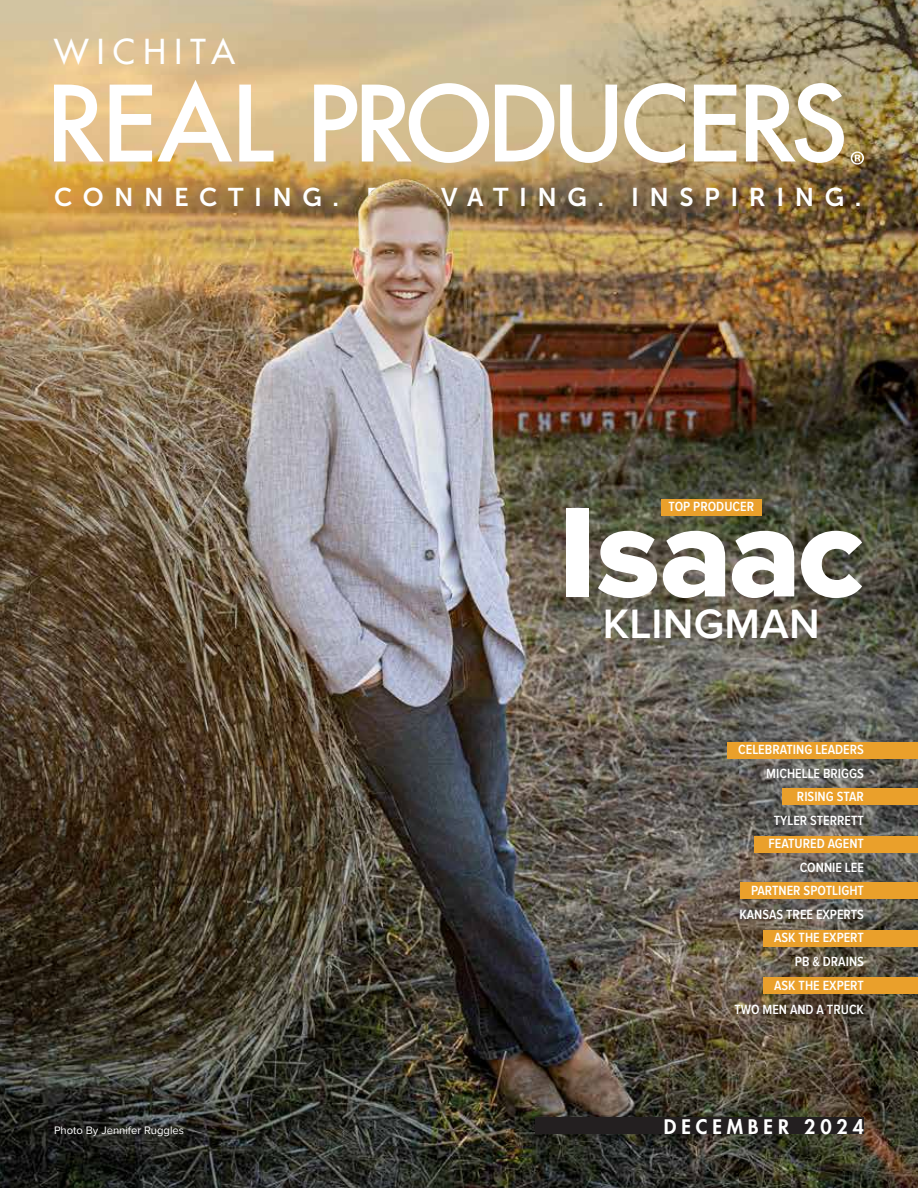
<style>
.page{position:relative;width:918px;height:1188px;background:#fff}
.page>*{position:absolute;margin:0;border:0;box-sizing:border-box;transform-origin:0 0}
.t1{font:132.6px "Proxima Nova Extrabld";letter-spacing:-.02em;color:#fff}
.t2{font:600 42.6px "Proxima Nova";letter-spacing:.005em;color:#fff}
.t3{font:500 33.45px "Futura Std";letter-spacing:.25em;color:#fff}
.t4{font:25.65px "Museo Sans 700";letter-spacing:.41em;color:#fff}
.t5{font:800 19.5px "Futura Std";letter-spacing:.25em;color:#fff}
.t6{font:600 13.8px/23.5px "Proxima Nova Cond";color:#fff;text-align:right}
.t7{font:11.25px "Proxima Nova";color:#fff}
</style>
<div class="page">
<img style="left:0;top:0;width:918px;height:1188px">
<svg style="left:54px;top:85px;width:50px;height:77px"></svg>
<svg style="left:110px;top:80px;width:122px;height:82px"></svg>
<svg style="left:239px;top:85px;width:35px;height:77px"></svg>
<svg style="left:314px;top:83px;width:175px;height:80px"></svg>
<svg style="left:495px;top:85px;width:59px;height:77px"></svg>
<svg style="left:560px;top:85px;width:57px;height:78px"></svg>
<svg style="left:624px;top:83px;width:61px;height:80px"></svg>
<svg style="left:694px;top:85px;width:42px;height:77px"></svg>
<svg style="left:746px;top:83px;width:98px;height:80px"></svg>
<svg style="left:851px;top:152px;width:13px;height:13px"></svg>
<div style="left:536px;top:1118px;width:328px;height:16px;background:#231f20"></div>
<div style="left:727px;top:742px;width:191px;height:16px;background:#eaa02b"></div>
<div style="left:782px;top:788px;width:136px;height:16px;background:#eaa02b"></div>
<div style="left:755px;top:836px;width:163px;height:16px;background:#eaa02b"></div>
<div style="left:741px;top:883px;width:177px;height:16px;background:#eaa02b"></div>
<div style="left:764px;top:930px;width:154px;height:16px;background:#eaa02b"></div>
<div style="left:764px;top:978px;width:154px;height:16px;background:#eaa02b"></div>
<div style="left:661px;top:499px;width:100px;height:16px;background:#eaa02b"></div>
<img style="left:337px;top:157px;width:147px;height:77px">
<h3 class="t3" style="left:54px;top:30px;width:183px">WICHITA</h3>
<h3 class="t4" style="left:54px;top:183px;width:809px">CONNECTING. ELEVATING. INSPIRING.</h3>
<p class="t6" style="left:669px;top:496px;width:87px">TOP PRODUCER</p>
<h1 class="t1" style="left:559px;top:492px;width:307px">Isaac</h1>
<h2 class="t2" style="left:603px;top:599px;width:219px">KLINGMAN</h2>
<p class="t6" style="left:734px;top:739px;width:131px">CELEBRATING LEADERS<br>MICHELLE BRIGGS<br>RISING STAR<br>TYLER STERRETT<br>FEATURED AGENT<br>CONNIE LEE<br>PARTNER SPOTLIGHT<br>KANSAS TREE EXPERTS<br>ASK THE EXPERT<br>PB &amp; DRAINS<br>ASK THE EXPERT<br>TWO MEN AND A TRUCK</p>
<p class="t7" style="left:54px;top:1124px;width:132px">Photo By Jennifer Ruggles</p>
<h3 class="t5" style="left:664px;top:1114px;width:202px">DECEMBER 2024</h3>
</div>
